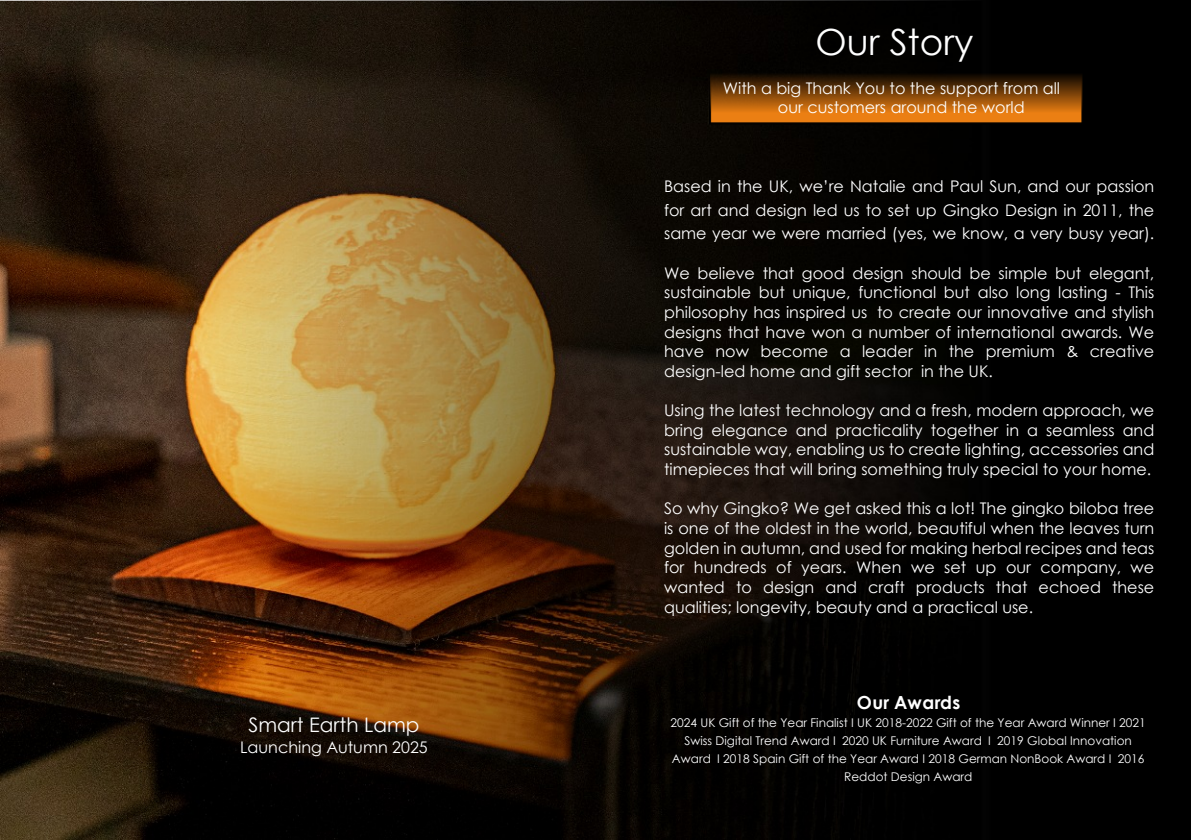
<style>
.page{position:relative;width:1191px;height:840px;background:#fff}
.page>*{position:absolute;margin:0;border:0;box-sizing:border-box;transform-origin:0 0}
.t1{font:36px "Century Gothic";color:#fff}
.t2{font:20px "Century Gothic";color:#fff}
.t3{font:700 18px "Century Gothic";letter-spacing:.025em;color:#fff}
.t4{font:16px/19.6px "Century Gothic";color:#fff;text-align:justify}
.t5{font:12px/18px "Century Gothic";color:#fff;text-align:center}
</style>
<div class="page">
<img style="left:0;top:0;width:1190px;height:839px">
<img style="left:708px;top:59px;width:375px;height:66px">
<p class="t2" style="left:248px;top:716px;width:172px">Smart Earth Lamp</p>
<p class="t4" style="left:240px;top:738px;width:189px">Launching Autumn 2025</p>
<h1 class="t1" style="left:815px;top:28px;width:159px">Our Story</h1>
<p class="t4" style="left:778px;top:79px;width:284px;text-indent:-55px">With a big Thank You to the support from all our customers around the world</p>
<p class="t4" style="left:664px;top:175px;width:492px;line-height:23.8px">Based in the UK, we’re Natalie and Paul Sun, and our passion for art and design led us to set up Gingko Design in 2011, the same year we were married (yes, we know, a very busy year).</p>
<p class="t4" style="left:664px;top:264px;width:492px">We believe that good design should be simple but elegant, sustainable but unique, functional but also long lasting - This philosophy has inspired us to create our innovative and stylish designs that have won a number of international awards. We have now become a leader in the premium &amp; creative design-led home and gift sector in the UK.</p>
<p class="t4" style="left:664px;top:402px;width:492px">Using the latest technology and a fresh, modern approach, we bring elegance and practicality together in a seamless and sustainable way, enabling us to create lighting, accessories and timepieces that will bring something truly special to your home.</p>
<p class="t4" style="left:664px;top:500px;width:492px">So why Gingko? We get asked this a lot! The gingko biloba tree is one of the oldest in the world, beautiful when the leaves turn golden in autumn, and used for making herbal recipes and teas for hundreds of years. When we set up our company, we wanted to design and craft products that echoed these qualities; longevity, beauty and a practical use.</p>
<p class="t3" style="left:857px;top:695px;width:105px">Our Awards</p>
<p class="t5" style="left:670px;top:714px;width:477px">2024 UK Gift of the Year Finalist I UK 2018-2022 Gift of the Year Award Winner I 2021<br>Swiss Digital Trend Award I 2020 UK Furniture Award I 2019 Global Innovation Award I 2018 Spain Gift of the Year Award I 2018 German NonBook Award I 2016<br>Reddot Design Award</p>
</div>
